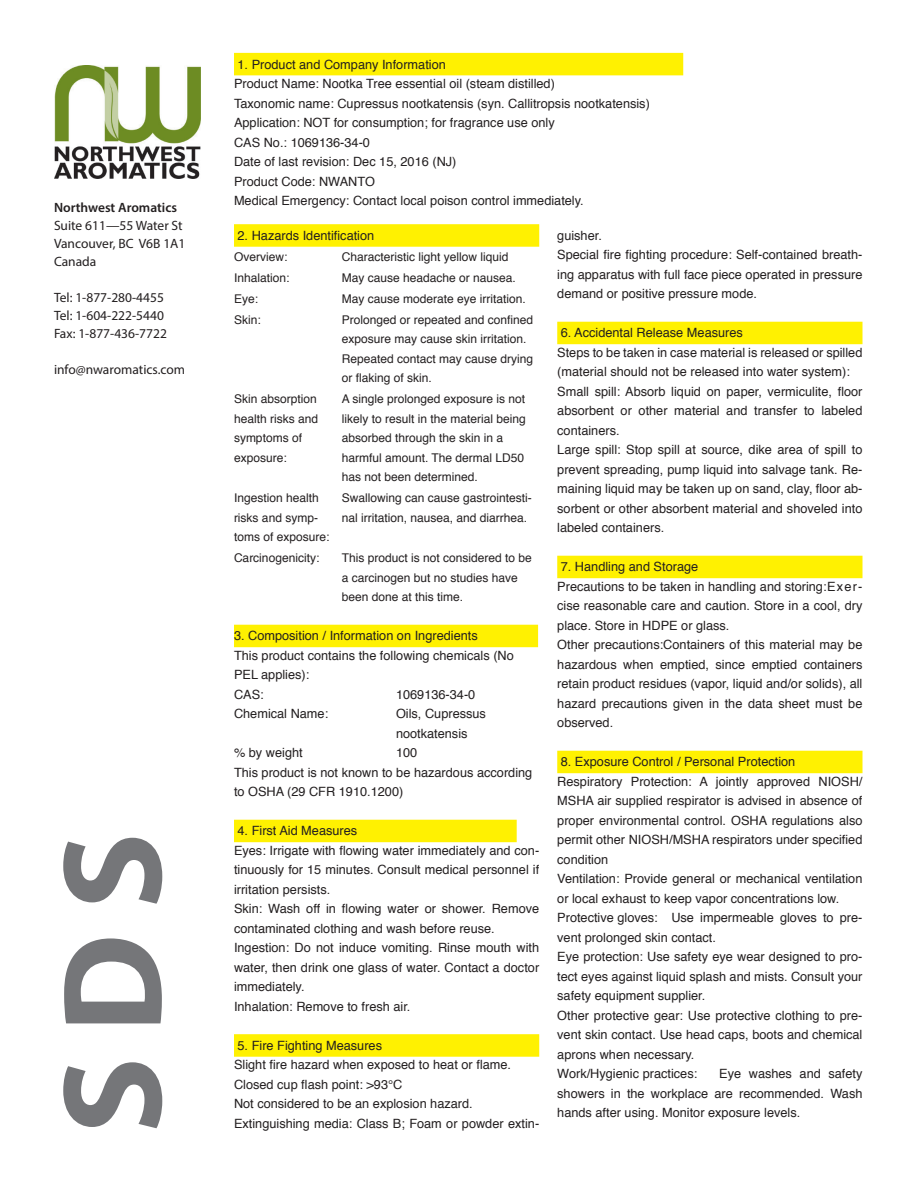
<style>
.page{position:relative;width:918px;height:1188px;background:#fff}
.page>*{position:absolute;margin:0;border:0;box-sizing:border-box;transform-origin:0 0}
.t1{font:700 142.5px "Myriad Pro";color:#757679}
.t2{font:13.5px "Myriad Pro";color:#231f20}
.t3{font:600 13.5px "Myriad Pro";color:#231f20}
.Hi-Lighting_via_unde{font:12.75px/19.5px "Helvetica";color:#231f20;text-align:justify}
.t4{font:12px/19.5px "Helvetica";color:#231f20}
</style>
<div class="page">
<img style="left:54px;top:65px;width:147px;height:113px">
<div style="left:234px;top:224px;width:305px;height:23px;background:#fff101"></div>
<div style="left:234px;top:625px;width:304px;height:22px;background:#fff101"></div>
<div style="left:234px;top:820px;width:283px;height:22px;background:#fff101"></div>
<div style="left:234px;top:1034px;width:305px;height:23px;background:#fff101"></div>
<div style="left:557px;top:322px;width:305px;height:22px;background:#fff101"></div>
<div style="left:557px;top:556px;width:305px;height:22px;background:#fff101"></div>
<div style="left:557px;top:751px;width:305px;height:22px;background:#fff101"></div>
<div style="left:234px;top:53px;width:449px;height:22px;background:#fff101"></div>
<p class="t3" style="left:54px;top:199px;width:125px">Northwest Aromatics</p>
<p class="t2" style="left:54px;top:217px;width:130px">Suite 611—55 Water St</p>
<p class="t2" style="left:54px;top:235px;width:133px">Vancouver, BC V6B 1A1</p>
<p class="t2" style="left:54px;top:253px;width:44px">Canada</p>
<p class="t2" style="left:54px;top:289px;width:111px">Tel: 1-877-280-4455</p>
<p class="t2" style="left:54px;top:307px;width:111px">Tel: 1-604-222-5440</p>
<p class="t2" style="left:54px;top:325px;width:114px">Fax: 1-877-436-7722</p>
<p class="t2" style="left:54px;top:361px;width:133px">info@nwaromatics.com</p>
<p class="t1" style="left:20px;top:1134px;width:303px;rotate:-90deg">SDS</p>
<p class="Hi-Lighting_via_unde" style="left:238px;top:55px;width:210px">1. Product and Company Information</p>
<p class="Hi-Lighting_via_unde" style="left:234px;top:74px;width:322px">Product Name: Nootka Tree essential oil (steam distilled)</p>
<p class="Hi-Lighting_via_unde" style="left:234px;top:94px;width:417px">Taxonomic name: Cupressus nootkatensis (syn. Callitropsis nootkatensis)</p>
<p class="Hi-Lighting_via_unde" style="left:234px;top:113px;width:322px">Application: NOT for consumption; for fragrance use only</p>
<p class="Hi-Lighting_via_unde" style="left:234px;top:133px;width:138px">CAS No.: 1069136-34-0</p>
<p class="Hi-Lighting_via_unde" style="left:234px;top:152px;width:224px">Date of last revision: Dec 15, 2016 (NJ)</p>
<p class="Hi-Lighting_via_unde" style="left:234px;top:172px;width:143px">Product Code: NWANTO</p>
<p class="Hi-Lighting_via_unde" style="left:234px;top:191px;width:351px">Medical Emergency: Contact local poison control immediately.</p>
<p class="Hi-Lighting_via_unde" style="left:238px;top:226px;width:138px">2. Hazards Identification</p>
<p class="t4" style="left:234px;top:247px;width:55px">Overview:</p>
<p class="t4" style="left:342px;top:247px;width:168px">Characteristic light yellow liquid</p>
<p class="t4" style="left:234px;top:268px;width:57px">Inhalation:</p>
<p class="t4" style="left:342px;top:268px;width:176px">May cause headache or nausea.</p>
<p class="t4" style="left:234px;top:289px;width:26px">Eye:</p>
<p class="t4" style="left:342px;top:289px;width:186px">May cause moderate eye irritation.</p>
<p class="t4" style="left:234px;top:310px;width:28px">Skin:</p>
<p class="t4" style="left:342px;top:310px;width:193px">Prolonged or repeated and confined exposure may cause skin irritation.<br>Repeated contact may cause drying or flaking of skin.</p>
<p class="t4" style="left:234px;top:390px;width:86px">Skin absorption health risks and symptoms of exposure:</p>
<p class="t4" style="left:342px;top:390px;width:186px">A single prolonged exposure is not likely to result in the material being absorbed through the skin in a harmful amount. The dermal LD50 has not been determined.</p>
<p class="t4" style="left:234px;top:489px;width:97px">Ingestion health risks and symp&shy;toms of exposure:</p>
<p class="t4" style="left:342px;top:489px;width:192px">Swallowing can cause gastrointesti&shy;nal irritation, nausea, and diarrhea.</p>
<p class="t4" style="left:234px;top:549px;width:87px">Carcinogenicity:</p>
<p class="t4" style="left:342px;top:549px;width:192px">This product is not considered to be a carcinogen but no studies have been done at this time.</p>
<p class="Hi-Lighting_via_unde" style="left:234px;top:627px;width:245px">3. Composition / Information on Ingredients</p>
<p class="Hi-Lighting_via_unde" style="left:234px;top:646px;width:281px">This product contains the following chemicals (No<br>PEL applies):</p>
<p class="Hi-Lighting_via_unde" style="left:234px;top:685px;width:31px">CAS:</p>
<p class="Hi-Lighting_via_unde" style="left:396px;top:685px;width:81px">1069136-34-0</p>
<p class="Hi-Lighting_via_unde" style="left:234px;top:705px;width:96px">Chemical Name:</p>
<p class="Hi-Lighting_via_unde" style="left:396px;top:705px;width:91px">Oils, Cupressus nootkatensis</p>
<p class="Hi-Lighting_via_unde" style="left:234px;top:744px;width:70px">% by weight</p>
<p class="Hi-Lighting_via_unde" style="left:396px;top:744px;width:23px">100</p>
<p class="Hi-Lighting_via_unde" style="left:234px;top:763px;width:300px">This product is not known to be hazardous according to OSHA (29 CFR 1910.1200)</p>
<p class="Hi-Lighting_via_unde" style="left:238px;top:822px;width:121px">4. First Aid Measures</p>
<p class="Hi-Lighting_via_unde" style="left:234px;top:841px;width:307px">Eyes: Irrigate with flowing water immediately and con&shy;tinuously for 15 minutes. Consult medical personnel if irritation persists.</p>
<p class="Hi-Lighting_via_unde" style="left:234px;top:900px;width:307px">Skin: Wash off in flowing water or shower. Remove contaminated clothing and wash before reuse.</p>
<p class="Hi-Lighting_via_unde" style="left:234px;top:939px;width:307px">Ingestion: Do not induce vomiting. Rinse mouth with water, then drink one glass of water. Contact a doctor immediately.</p>
<p class="Hi-Lighting_via_unde" style="left:234px;top:997px;width:178px">Inhalation: Remove to fresh air.</p>
<p class="Hi-Lighting_via_unde" style="left:238px;top:1036px;width:146px">5. Fire Fighting Measures</p>
<p class="Hi-Lighting_via_unde" style="left:234px;top:1056px;width:279px">Slight fire hazard when exposed to heat or flame.</p>
<p class="Hi-Lighting_via_unde" style="left:234px;top:1075px;width:170px">Closed cup flash point: &gt;93°C</p>
<p class="Hi-Lighting_via_unde" style="left:234px;top:1095px;width:240px">Not considered to be an explosion hazard.</p>
<p class="Hi-Lighting_via_unde" style="left:234px;top:1114px;width:307px">Extinguishing media: Class B; Foam or powder extin-</p>
<p class="Hi-Lighting_via_unde" style="left:557px;top:226px;width:46px">guisher.</p>
<p class="Hi-Lighting_via_unde" style="left:557px;top:246px;width:307px">Special fire fighting procedure: Self-contained breath&shy;ing apparatus with full face piece operated in pressure demand or positive pressure mode.</p>
<p class="Hi-Lighting_via_unde" style="left:561px;top:324px;width:184px">6. Accidental Release Measures</p>
<p class="Hi-Lighting_via_unde" style="left:557px;top:343px;width:307px">Steps to be taken in case material is released or spilled (material should not be released into water system):</p>
<p class="Hi-Lighting_via_unde" style="left:557px;top:382px;width:307px">Small spill: Absorb liquid on paper, vermiculite, floor absorbent or other material and transfer to labeled containers.</p>
<p class="Hi-Lighting_via_unde" style="left:557px;top:441px;width:307px">Large spill: Stop spill at source, dike area of spill to prevent spreading, pump liquid into salvage tank. Re&shy;maining liquid may be taken up on sand, clay, floor ab&shy;sorbent or other absorbent material and shoveled into labeled containers.</p>
<p class="Hi-Lighting_via_unde" style="left:561px;top:558px;width:139px">7. Handling and Storage</p>
<p class="Hi-Lighting_via_unde" style="left:557px;top:577px;width:307px">Precautions to be taken in handling and storing:Exer&shy;cise reasonable care and caution. Store in a cool, dry place. Store in HDPE or glass.</p>
<p class="Hi-Lighting_via_unde" style="left:557px;top:636px;width:307px">Other precautions:Containers of this material may be hazardous when emptied, since emptied containers retain product residues (vapor, liquid and/or solids), all hazard precautions given in the data sheet must be observed.</p>
<p class="Hi-Lighting_via_unde" style="left:561px;top:753px;width:236px">8. Exposure Control / Personal Protection</p>
<p class="Hi-Lighting_via_unde" style="left:557px;top:772px;width:307px">Respiratory Protection: A jointly approved NIOSH/ MSHA air supplied respirator is advised in absence of proper environmental control. OSHA regulations also permit other NIOSH/MSHA respirators under specified condition</p>
<p class="Hi-Lighting_via_unde" style="left:557px;top:870px;width:307px">Ventilation: Provide general or mechanical ventilation or local exhaust to keep vapor concentrations low.</p>
<p class="Hi-Lighting_via_unde" style="left:557px;top:909px;width:307px">Protective gloves: Use impermeable gloves to pre&shy;vent prolonged skin contact.</p>
<p class="Hi-Lighting_via_unde" style="left:557px;top:948px;width:307px">Eye protection: Use safety eye wear designed to pro&shy;tect eyes against liquid splash and mists. Consult your safety equipment supplier.</p>
<p class="Hi-Lighting_via_unde" style="left:557px;top:1006px;width:307px">Other protective gear: Use protective clothing to pre&shy;vent skin contact. Use head caps, boots and chemical aprons when necessary.</p>
<p class="Hi-Lighting_via_unde" style="left:557px;top:1065px;width:142px">Work/Hygienic practices:</p>
<p class="Hi-Lighting_via_unde" style="left:557px;top:1065px;width:307px;text-indent:162px">Eye washes and safety showers in the workplace are recommended. Wash hands after using. Monitor exposure levels.</p>
</div>
